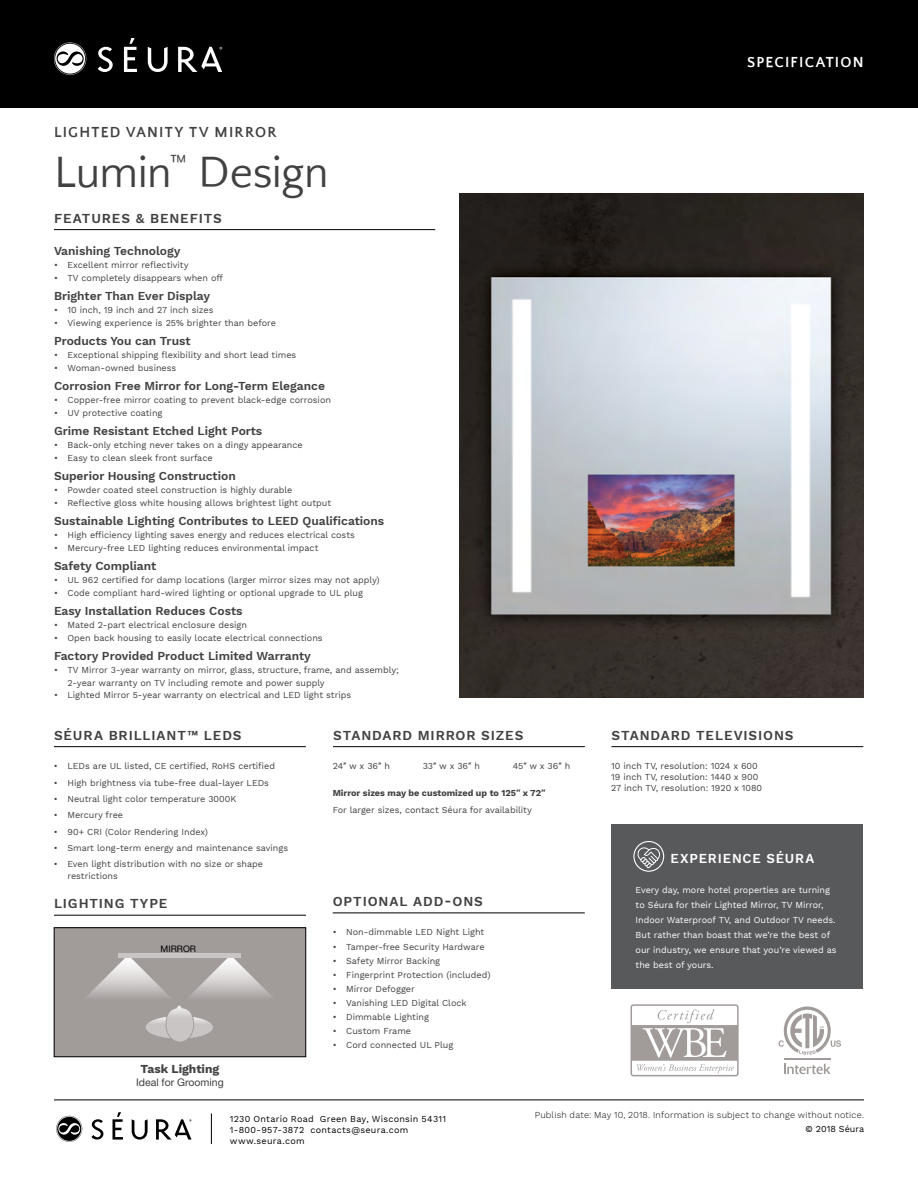
<style>
.page{position:relative;width:918px;height:1188px;background:#fff}
.page>*{position:absolute;margin:0;border:0;box-sizing:border-box;transform-origin:0 0}
.t1{font:45px "Quattrocento Sans";letter-spacing:-.015em;color:#414042}
.t2{font:700 15px "Quattrocento Sans";letter-spacing:.08em;color:#414042}
.t3{font:700 15px "Quattrocento Sans";letter-spacing:.08em;color:#fff}
.t4{font:600 13.5px "Work Sans";letter-spacing:.065em;color:#414042}
.t5{font:600 13.5px "Work Sans";letter-spacing:.065em;color:#fff}
.t6{font:600 12px "Work Sans";color:#414042}
.t7{font:700 12px "Work Sans";color:#414042}
.t8{font:10.5px "Helvetica Neue LT Std";color:#414042}
.t9{font:9px/10.8px "Work Sans";color:#414042}
.t10{font:9px/15px "Work Sans";color:#fff}
.t11{font:9px/10.8px "Work Sans";letter-spacing:.03em;color:#000}
.t12{font:300 9px "Work Sans";letter-spacing:.025em;color:#000}
.t13{font:9px "Helvetica Neue LT Std";color:#000}
.t14{font:9px "Work Sans";color:#000}
.s1{font-family:"Arial"}
.s2{font-weight:700}
.s3{font-family:"Arial";font-weight:700}
</style>
<div class="page">
<hr style="left:333px;top:913px;width:252px;height:1px;background:#000">
<hr style="left:54px;top:746px;width:252px;height:1px;background:#000">
<hr style="left:333px;top:746px;width:252px;height:1px;background:#000">
<hr style="left:611px;top:746px;width:252px;height:1px;background:#000">
<hr style="left:54px;top:229px;width:381px;height:1px;background:#000">
<hr style="left:54px;top:915px;width:252px;height:1px;background:#000">
<svg style="left:784px;top:1064px;width:47px;height:10px"></svg>
<hr style="left:784px;top:1058px;width:47px;height:2px;background:#a19b9a">
<svg style="left:779px;top:1007px;width:62px;height:48px"></svg>
<svg style="left:631px;top:1004px;width:108px;height:72px"></svg>
<div style="left:611px;top:824px;width:252px;height:164px;background:#58595b"></div>
<svg style="left:637px;top:847px;width:23px;height:21px"></svg>
<div style="left:633px;top:841px;width:31px;height:31px;border:1px solid #fff;border-radius:50%"></div>
<div style="left:0;top:0;width:918px;height:108px;background:#000"></div>
<svg style="left:54px;top:42px;width:32px;height:33px"></svg>
<svg style="left:98px;top:47px;width:15px;height:25px"></svg>
<svg style="left:124px;top:38px;width:13px;height:34px"></svg>
<svg style="left:148px;top:47px;width:20px;height:25px"></svg>
<svg style="left:178px;top:47px;width:44px;height:25px"></svg>
<hr style="left:211px;top:1113px;width:1px;height:31px;background:#000">
<svg style="left:56px;top:1116px;width:26px;height:26px"></svg>
<svg style="left:91px;top:1119px;width:12px;height:21px"></svg>
<svg style="left:132px;top:1119px;width:16px;height:21px"></svg>
<svg style="left:113px;top:1112px;width:10px;height:28px"></svg>
<svg style="left:156px;top:1119px;width:35px;height:21px"></svg>
<hr style="left:54px;top:1100px;width:810px;height:1px;background:#000">
<img style="left:459px;top:193px;width:404px;height:505px">
<div style="left:54px;top:928px;width:252px;height:129px;background:#a19b9a"></div>
<hr style="left:118px;top:953px;width:123px;height:4px;background:#c9c5c4">
<svg style="left:87px;top:957px;width:184px;height:85px"></svg>
<div style="left:54px;top:928px;width:252px;height:129px;border:1px solid #000"></div>
<h2 class="t2" style="left:54px;top:125px;width:224px">LIGHTED VANITY TV MIRROR</h2>
<h1 class="t1" style="left:54px;top:148px;width:276px">Lumin<sup>™</sup> Design</h1>
<h3 class="t4" style="left:54px;top:210px;width:170px">FEATURES &amp; BENEFITS</h3>
<h3 class="t6" style="left:54px;top:244px;width:128px">Vanishing Technology</h3>
<p class="t9" style="left:54px;top:260px;width:136px">• Excellent mirror reflectivity</p>
<p class="t9" style="left:54px;top:272px;width:171px">• TV completely disappears when off</p>
<h3 class="t6" style="left:54px;top:289px;width:158px">Brighter Than Ever Display</h3>
<p class="t9" style="left:54px;top:305px;width:161px">• 10 inch, 19 inch and 27 inch sizes</p>
<p class="t9" style="left:54px;top:317px;width:224px">• Viewing experience is 25% brighter than before</p>
<h3 class="t6" style="left:54px;top:334px;width:138px">Products You can Trust</h3>
<p class="t9" style="left:54px;top:350px;width:244px">• Exceptional shipping flexibility and short lead times</p>
<p class="t9" style="left:54px;top:362px;width:124px">• Woman-owned business</p>
<h3 class="t6" style="left:54px;top:379px;width:273px">Corrosion Free Mirror for Long-Term Elegance</h3>
<p class="t9" style="left:54px;top:395px;width:279px">• Copper-free mirror coating to prevent black-edge corrosion</p>
<p class="t9" style="left:54px;top:407px;width:110px">• UV protective coating</p>
<h3 class="t6" style="left:54px;top:424px;width:210px">Grime Resistant Etched Light Ports</h3>
<p class="t9" style="left:54px;top:440px;width:250px">• Back-only etching never takes on a dingy appearance</p>
<p class="t9" style="left:54px;top:452px;width:160px">• Easy to clean sleek front surface</p>
<h3 class="t6" style="left:54px;top:469px;width:183px">Superior Housing Construction</h3>
<p class="t9" style="left:54px;top:485px;width:240px">• Powder coated steel construction is highly durable</p>
<p class="t9" style="left:54px;top:497px;width:279px">• Reflective gloss white housing allows brightest light output</p>
<h3 class="t6" style="left:54px;top:514px;width:332px">Sustainable Lighting Contributes to LEED Qualifications</h3>
<p class="t9" style="left:54px;top:530px;width:302px">• High efficiency lighting saves energy and reduces electrical costs</p>
<p class="t9" style="left:54px;top:542px;width:266px">• Mercury-free LED lighting reduces environmental impact</p>
<h3 class="t6" style="left:54px;top:559px;width:104px">Safety Compliant</h3>
<p class="t9" style="left:54px;top:575px;width:327px">• UL 962 certified for damp locations (larger mirror sizes may not apply)</p>
<p class="t9" style="left:54px;top:587px;width:311px">• Code compliant hard-wired lighting or optional upgrade to UL plug</p>
<h3 class="t6" style="left:54px;top:604px;width:190px">Easy Installation Reduces Costs</h3>
<p class="t9" style="left:54px;top:620px;width:195px">• Mated 2-part electrical enclosure design</p>
<p class="t9" style="left:54px;top:632px;width:270px">• Open back housing to easily locate electrical connections</p>
<h3 class="t6" style="left:54px;top:649px;width:258px">Factory Provided Product Limited Warranty</h3>
<p class="t9" style="left:68px;top:664px;width:333px;line-height:12.8px;text-indent:-14px">• TV Mirror 3-year warranty on mirror, glass, structure, frame, and assembly;<br>2-year warranty on TV including remote and power supply</p>
<p class="t9" style="left:54px;top:690px;width:299px">• Lighted Mirror 5-year warranty on electrical and LED light strips</p>
<h2 class="t3" style="left:747px;top:54px;width:118px">SPECIFICATION</h2>
<h3 class="t4" style="left:54px;top:727px;width:189px">SÉURA BRILLIANT™ LEDS</h3>
<h3 class="t4" style="left:333px;top:727px;width:192px">STANDARD MIRROR SIZES</h3>
<h3 class="t4" style="left:611px;top:727px;width:184px">STANDARD TELEVISIONS</h3>
<p class="t9" style="left:54px;top:761px;width:223px">• LEDs are UL listed, CE certified, RoHS certified</p>
<p class="t9" style="left:54px;top:778px;width:217px">• High brightness via tube-free dual-layer LEDs</p>
<p class="t9" style="left:54px;top:794px;width:184px">• Neutral light color temperature 3000K</p>
<p class="t9" style="left:54px;top:810px;width:71px">• Mercury free</p>
<p class="t9" style="left:54px;top:826px;width:156px">• 90+ CRI (Color Rendering Index)</p>
<p class="t9" style="left:54px;top:843px;width:236px">• Smart long-term energy and maintenance savings</p>
<p class="t9" style="left:67px;top:858px;width:197px;line-height:12px;text-indent:-14px">• Even light distribution with no size or shape restrictions</p>
<p class="t9" style="left:333px;top:761px;width:59px">24<span class="s1">″</span> w x 36<span class="s1">″</span> h</p>
<p class="t9" style="left:423px;top:761px;width:59px">33<span class="s1">″</span> w x 36<span class="s1">″</span> h</p>
<p class="t9" style="left:513px;top:761px;width:59px">45<span class="s1">″</span> w x 36<span class="s1">″</span> h</p>
<p class="t9" style="left:611px;top:761px;width:153px">10 inch TV, resolution: 1024 x 600<br>19 inch TV, resolution: 1440 x 900<br>27 inch TV, resolution: 1920 x 1080</p>
<p class="t9" style="left:333px;top:785px;width:214px;line-height:16.4px"><span class="s2">Mirror sizes may be customized up to 125</span><span class="s3">″</span> <span class="s2">x 72</span><span class="s3">″<br></span>For larger sizes, contact Séura for availability</p>
<h3 class="t5" style="left:671px;top:850px;width:145px">EXPERIENCE SÉURA</h3>
<h3 class="t4" style="left:54px;top:896px;width:115px">LIGHTING TYPE</h3>
<h3 class="t4" style="left:333px;top:894px;width:152px">OPTIONAL ADD-ONS</h3>
<p class="t9" style="left:333px;top:927px;width:153px">• Non-dimmable LED Night Light</p>
<p class="t9" style="left:333px;top:941px;width:153px">• Tamper-free Security Hardware</p>
<p class="t9" style="left:333px;top:956px;width:109px">• Safety Mirror Backing</p>
<p class="t9" style="left:333px;top:970px;width:159px">• Fingerprint Protection (included)</p>
<p class="t9" style="left:333px;top:984px;width:84px">• Mirror Defogger</p>
<p class="t9" style="left:333px;top:998px;width:135px">• Vanishing LED Digital Clock</p>
<p class="t9" style="left:333px;top:1012px;width:98px">• Dimmable Lighting</p>
<p class="t9" style="left:333px;top:1026px;width:80px">• Custom Frame</p>
<p class="t9" style="left:333px;top:1040px;width:122px">• Cord connected UL Plug</p>
<p class="t13" style="left:161px;top:943px;width:37px">MIRROR</p>
<p class="t13" style="left:422px;top:943px;width:37px">MIRROR</p>
<h3 class="t7" style="left:141px;top:1062px;width:80px">Task Lighting</h3>
<p class="t8" style="left:136px;top:1076px;width:89px">Ideal for Grooming</p>
<p class="t10" style="left:636px;top:882px;width:203px">Every day, more hotel properties are turning to Séura for their Lighted Mirror, TV Mirror, Indoor Waterproof TV, and Outdoor TV needs.<br>But rather than boast that we’re the best of our industry, we ensure that you’re viewed as the best of yours.</p>
<p class="t11" style="left:230px;top:1114px;width:218px">1230 Ontario Road Green Bay, Wisconsin 54311<br>1-800-957-3872 contacts@seura.com www.seura.com</p>
<p class="t12" style="left:535px;top:1110px;width:331px">Publish date: May 10, 2018. Information is subject to change without notice.</p>
<p class="t14" style="left:805px;top:1123px;width:60px">© 2018 Séura</p>
</div>
